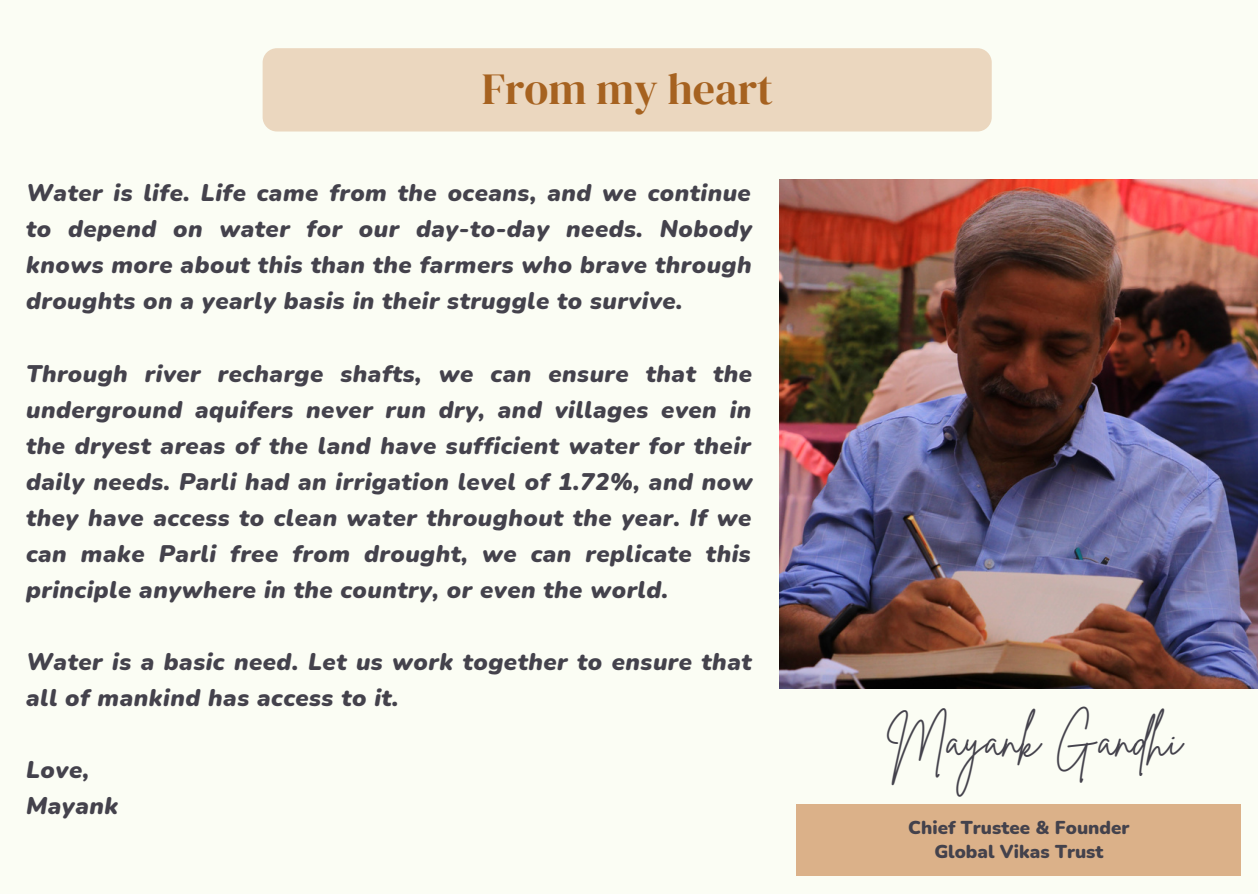
<style>
.page{position:relative;width:1258px;height:894px;background:#fff}
.page>*{position:absolute;margin:0;border:0;box-sizing:border-box;transform-origin:0 0}
.t1{font:48px "Brittany Signature";color:#44424c}
.t2{font:43.8px "DM Serif Display";color:#a66220}
.t3{font:italic 900 24px/36px "Nunito";letter-spacing:.02em;color:#44424c;text-align:justify}
.t4{font:900 18.6px/24.9px "Nunito";color:#44424c;text-align:center}
</style>
<div class="page">
<div style="left:0;top:0;width:1258px;height:893px;background:#fbfdf4"></div>
<img style="left:779px;top:179px;width:479px;height:509px">
<div style="left:797px;top:804px;width:444px;height:71px;background:#dbb189"></div>
<div style="left:263px;top:48px;width:729px;height:83px;background:#ebd7bf;border-radius:14px"></div>
<h2 class="t2" style="left:482px;top:59px;width:293px">From my heart</h2>
<p class="t3" style="left:26px;top:175px;width:727px">Water is life. Life came from the oceans, and we continue to depend on water for our day-to-day needs. Nobody knows more about this than the farmers who brave through droughts on a yearly basis in their struggle to survive.</p>
<p class="t3" style="left:26px;top:355px;width:728px">Through river recharge shafts, we can ensure that the underground aquifers never run dry, and villages even in the dryest areas of the land have sufficient water for their daily needs. Parli had an irrigation level of 1.72%, and now they have access to clean water throughout the year. If we can make Parli free from drought, we can replicate this principle anywhere in the country, or even the world.</p>
<p class="t3" style="left:26px;top:643px;width:727px">Water is a basic need. Let us work together to ensure that all of mankind has access to it.</p>
<p class="t3" style="left:26px;top:751px;width:94px">Love,<br>Mayank</p>
<h1 class="t1" style="left:886px;top:708px;width:297px">Mayank Gandhi</h1>
<p class="t4" style="left:908px;top:814px;width:223px">Chief Trustee &amp; Founder<br>Global Vikas Trust</p>
</div>
